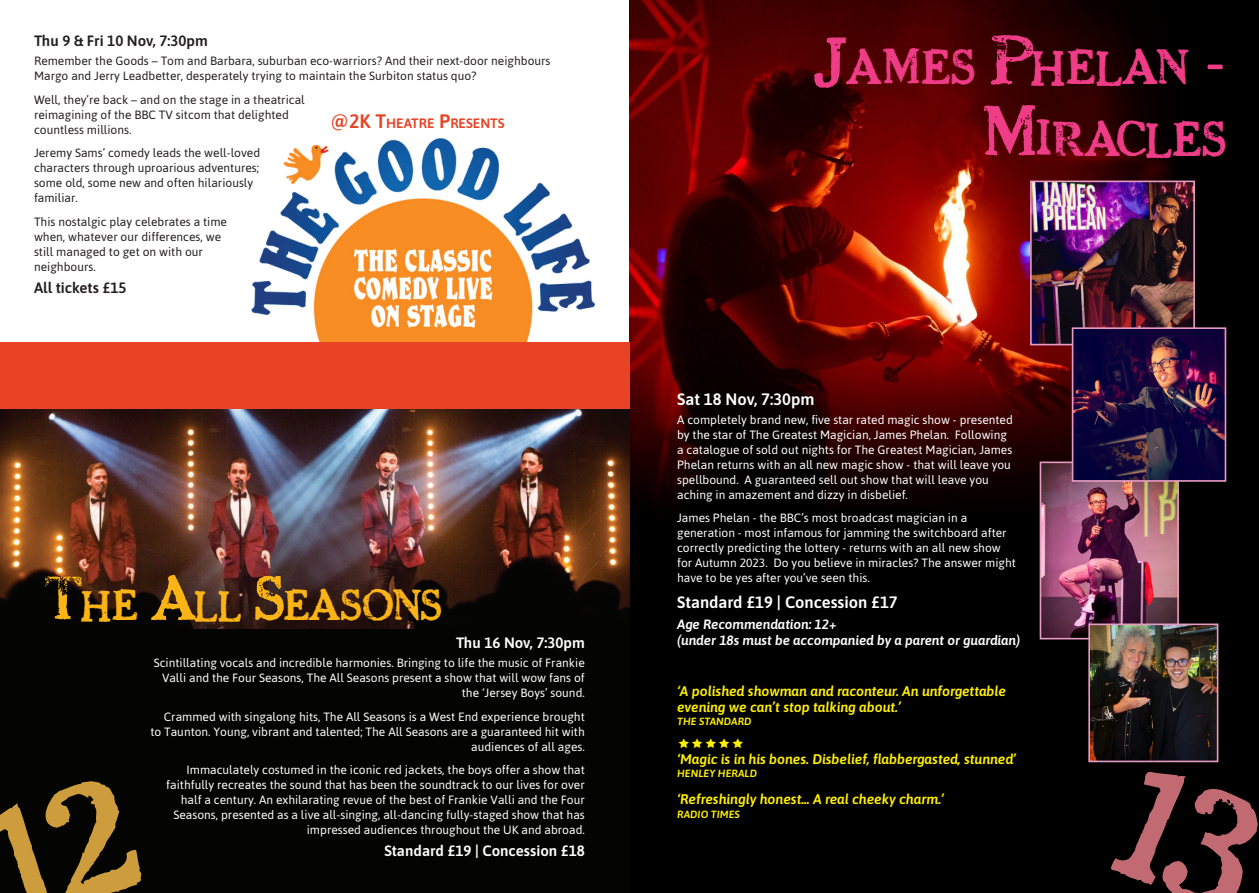
<style>
.page{position:relative;width:1259px;height:893px;background:#fff}
.page>*{position:absolute;margin:0;border:0;box-sizing:border-box;transform-origin:0 0}
._1_Heading{font:46.2px/72px "Chelt Press Trial";color:#ee3c87}
._1_Heading-2{font:40.8px "Chelt Press Trial";color:#fbb416}
._3_New_Date{font:600 16.5px "Asap";color:#fff}
._5_New_Price{font:600 15px "Asap";color:#fff}
._5_New_Price-2{font:600 15px "Asap";color:#231f20}
._4_New_Text{font:italic 600 13.95px/15.1px "Asap";color:#fff101}
._5_New_Price-3{font:600 13.65px "Asap";color:#e84325}
._3_New_Date-2{font:italic 600 13.5px/16.5px "Asap";color:#fff}
._4_New_Text-2{font:12px/15px "Asap";color:#fff;text-align:right}
._4_New_Text-3{font:12px/15px "Asap";color:#231f20}
._4_New_Text-4{font:italic 600 10.5px "Asap";letter-spacing:.01em;color:#fff101}
.s1{font-size:19.5px}
.s2{font-size:58.2px}
.s3{font-size:66px}
.s4{font-family:"Asap";font-size:66px}
</style>
<div class="page">
<div style="left:629px;top:0;width:630px;height:893px;background:#000001"></div>
<img style="left:629px;top:0;width:554px;height:515px">
<div style="left:0;top:407px;width:629px;height:486px;background:#040503"></div>
<img style="left:251px;top:138px;width:345px;height:204px">
<div style="left:0;top:342px;width:629px;height:68px;background:#e84325"></div>
<img style="left:0;top:410px;width:629px;height:218px">
<img style="left:1033px;top:184px;width:159px;height:158px">
<div style="left:1030px;top:181px;width:165px;height:164px;border:2px solid #e89cc4"></div>
<img style="left:1042px;top:465px;width:133px;height:171px">
<div style="left:1039px;top:462px;width:139px;height:177px;border:2px solid #e89cc4"></div>
<img style="left:1074px;top:330px;width:149px;height:149px">
<div style="left:1071px;top:327px;width:155px;height:155px;border:2px solid #e89cc4"></div>
<img style="left:1091px;top:626px;width:124px;height:133px">
<div style="left:1088px;top:623px;width:130px;height:139px;border:2px solid #e89cc4"></div>
<svg style="left:1107px;top:762px;width:112px;height:1px"></svg>
<p class="_5_New_Price-2" style="left:34px;top:30px;width:175px">Thu 9 &amp; Fri 10 Nov, 7:30pm</p>
<p class="_4_New_Text-3" style="left:34px;top:53px;width:518px">Remember the Goods – Tom and Barbara, suburban eco-warriors? And their next-door neighbours<br>Margo and Jerry Leadbetter, desperately trying to maintain the Surbiton status quo?</p>
<p class="_4_New_Text-3" style="left:34px;top:92px;width:272px">Well, they’re back – and on the stage in a theatrical reimagining of the BBC TV sitcom that delighted countless millions.</p>
<p class="_4_New_Text-3" style="left:34px;top:145px;width:228px">Jeremy Sams’ comedy leads the well-loved characters through uproarious adventures; some old, some new and often hilariously familiar.</p>
<p class="_4_New_Text-3" style="left:34px;top:214px;width:194px">This nostalgic play celebrates a time when, whatever our differences, we still managed to get on with our neighbours.</p>
<p class="_5_New_Price-2" style="left:34px;top:277px;width:94px">All tickets £15</p>
<p class="_5_New_Price-3" style="left:330px;top:114px;width:176px"><span class="s1">@2K T</span>HEATRE <span class="s1">P</span>RESENTS</p>
<p class="_1_Heading-2" style="left:45px;top:582px;width:267px"><span class="s2">T</span>HE <span class="s2">A</span>LL <span class="s2">S</span>EASONS</p>
<p class="_5_New_Price" style="left:456px;top:632px;width:130px">Thu 16 Nov, 7:30pm</p>
<p class="_4_New_Text-2" style="left:154px;top:655px;width:432px">Scintillating vocals and incredible harmonies. Bringing to life the music of Frankie<br>Valli and the Four Seasons, The All Seasons present a show that will wow fans of the ‘Jersey Boys’ sound.</p>
<p class="_4_New_Text-2" style="left:150px;top:708px;width:436px">Crammed with singalong hits, The All Seasons is a West End experience brought to Taunton. Young, vibrant and talented; The All Seasons are a guaranteed hit with audiences of all ages.</p>
<p class="_4_New_Text-2" style="left:166px;top:762px;width:420px">Immaculately costumed in the iconic red jackets, the boys offer a show that faithfully recreates the sound that has been the soundtrack to our lives for over half a century. An exhilarating revue of the best of Frankie Valli and the Four Seasons, presented as a live all-singing, all-dancing fully-staged show that has impressed audiences throughout the UK and abroad.</p>
<p class="_5_New_Price" style="left:384px;top:840px;width:202px">Standard £19 | Concession £18</p>
<p class="_1_Heading" style="left:814px;top:33px;width:65px"><span class="s3">J</span>AMES</p>
<p class="_1_Heading" style="left:983px;top:33px;width:244px"><span class="s3">P</span>HELAN <span class="s4">-<br></span><span class="s3">M</span>IRAC</p>
<p class="_1_Heading" style="left:1146px;top:105px;width:54px">LES</p>
<p class="_3_New_Date" style="left:677px;top:387px;width:139px">Sat 18 Nov, 7:30pm</p>
<p class="_4_New_Text-2" style="left:677px;top:412px;width:337px;text-align:left">A completely brand new, five star rated magic show - presented by the star of The Greatest Magician, James Phelan. Following a catalogue of sold out nights for The Greatest Magician, James Phelan returns with an all new magic show - that will leave you spellbound. A guaranteed sell out show that will leave you aching in amazement and dizzy in disbelief.</p>
<p class="_4_New_Text-2" style="left:677px;top:510px;width:340px;text-align:left">James Phelan - the BBC’s most broadcast magician in a generation - most infamous for jamming the switchboard after correctly predicting the lottery - returns with an all new show for Autumn 2023. Do you believe in miracles? The answer might have to be yes after you’ve seen this.</p>
<p class="_3_New_Date" style="left:677px;top:590px;width:222px">Standard £19 | Concession £17</p>
<p class="_3_New_Date-2" style="left:677px;top:615px;width:344px">Age Recommendation: 12+<br>(under 18s must be accompanied by a parent or guardian)</p>
<p class="_4_New_Text" style="left:677px;top:683px;width:330px">‘A polished showman and raconteur. An unforgettable evening we can’t stop talking about.’</p>
<p class="_4_New_Text-4" style="left:677px;top:714px;width:76px">THE STANDARD</p>
<p class="_4_New_Text" style="left:677px;top:750px;width:340px">‘Magic is in his bones. Disbelief, flabbergasted, stunned’</p>
<p class="_4_New_Text-4" style="left:677px;top:766px;width:81px">HENLEY HERALD</p>
<p class="_4_New_Text" style="left:677px;top:791px;width:268px">‘Refreshingly honest... A real cheeky charm.’</p>
<p class="_4_New_Text-4" style="left:677px;top:807px;width:64px">RADIO TIMES</p>
</div>
